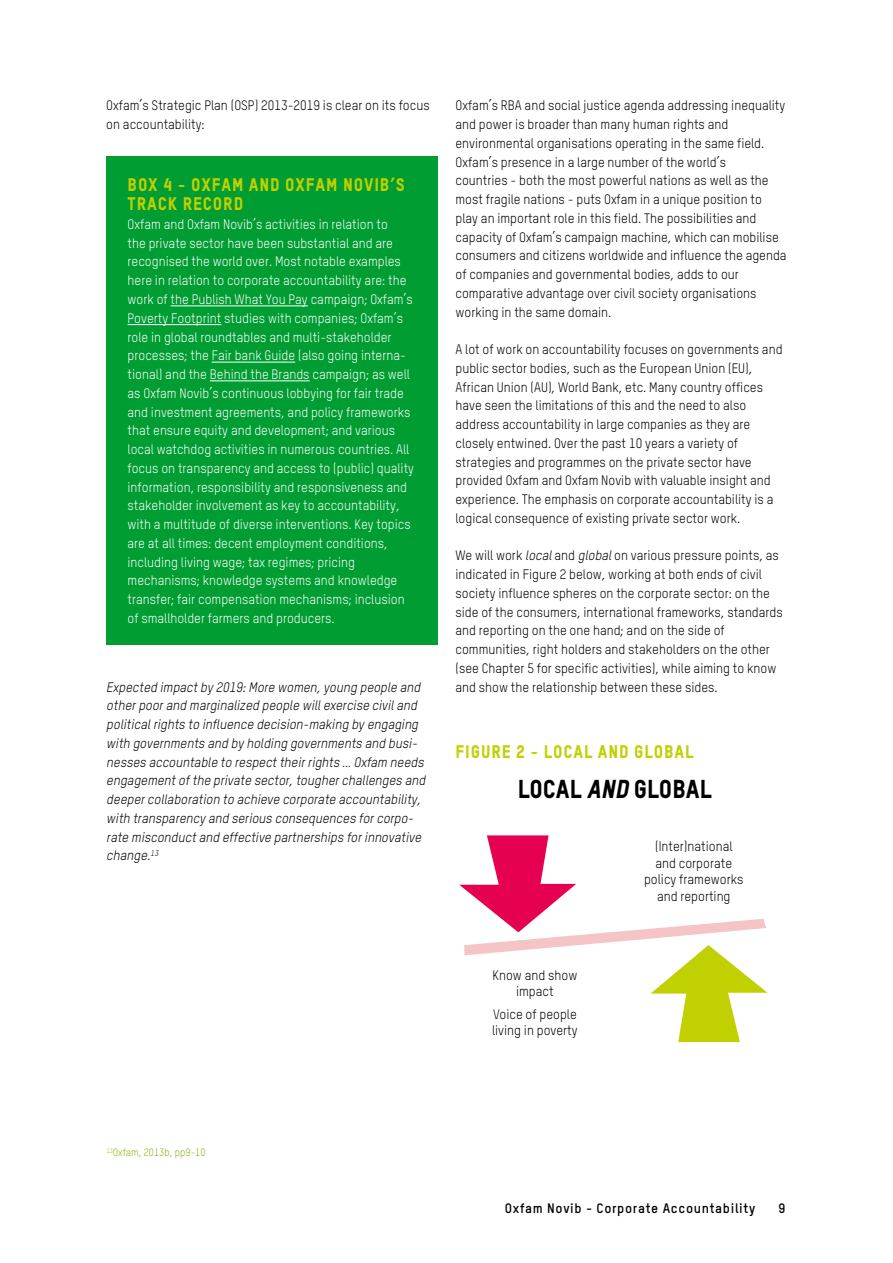
<style>
.page{position:relative;width:893px;height:1263px;background:#fff}
.page>*{position:absolute;margin:0;border:0;box-sizing:border-box;transform-origin:0 0}
.t1{font:25.5px "Oxfam TSTARPRO Headline";color:#000;scale:.95 1}
.t2{font:18px/18.8px "Oxfam TSTARPRO Headline";letter-spacing:.05em;color:#c0d000;scale:.95 1}
.t3{font:13.5px/18.8px "Oxfam TSTARPRO";color:#000;scale:.95 1}
.t4{font:13.5px/18.8px "Oxfam TSTARPRO";color:#fff;scale:.95 1}
.t5{font:italic 13.5px/18.8px "Oxfam TSTARPRO";color:#000;scale:.95 1}
.t6{font:700 13.5px "Oxfam TSTARPRO";letter-spacing:.05em;color:#000}
.t7{font:10.5px "Oxfam TSTARPRO";color:#80b812;scale:.95 1}
.s1{font-style:italic}
</style>
<div class="page">
<div style="left:106px;top:156px;width:331px;height:489px;background:#009d32"></div>
<hr style="left:171px;top:305px;width:137px;height:1px;background:#fff">
<hr style="left:128px;top:324px;width:93px;height:1px;background:#fff">
<hr style="left:212px;top:362px;width:83px;height:1px;background:#fff">
<hr style="left:210px;top:380px;width:100px;height:1px;background:#fff">
<svg style="left:459px;top:835px;width:309px;height:207px"></svg>
<p class="t3" style="left:106px;top:96px;width:342px">Oxfam’s Strategic Plan (OSP) 2013-2019 is clear on its focus on accountability:</p>
<h2 class="t2" style="left:128px;top:175px;width:293px">BOX 4 - OXFAM AN D OXFAM NOVIB’S<br>TRACK RECORD</h2>
<p class="t4" style="left:128px;top:215px;width:303px">Oxfam and Oxfam Novib’s activities in relation to<br>the private sector have been substantial and are recognised the world over. Most notable examples here in relation to corporate accountability are: the work of the Publish What You Pay campaign; Oxfam’s Poverty Footprint studies with companies; Oxfam’s role in global roundtables and multi-stakeholder processes; the Fair bank Guide (also going interna&shy;tional) and the Behind the Brands campaign; as well as Oxfam Novib’s continuous lobbying for fair trade and investment agreements, and policy frameworks that ensure equity and development; and various local watchdog activities in numerous countries. All focus on transparency and access to (public) quality information, responsibility and responsiveness and stakeholder involvement as key to accountability, with a multitude of diverse interventions. Key topics are at all times: decent employment conditions, including living wage; tax regimes; pricing mechanisms; knowledge systems and knowledge transfer; fair compensation mechanisms; inclusion of smallholder farmers and producers.</p>
<p class="t5" style="left:106px;top:677px;width:340px">Expected impactby 2019:More women,young people and otherpoorand marginalized people willexercise civiland politicalrights to influence decision-making by engaging with governments and by holding governments and busi&shy;nesses accountable to respecttheirrights … Oxfam needs engagementofthe private sector,tougherchallenges and deepercollaboration to achieve corporate accountability, with transparency and serious consequences forcorpo&shy;rate misconductand effective partnerships forinnovative change.<sup>13</sup></p>
<p class="t3" style="left:455px;top:96px;width:350px">Oxfam’s RBA and social justice agenda addressing inequality and power is broader than many human rights and environmental organisations operating in the same field.<br>Oxfam’s presence in a large number of the world’s<br>countries - both the most powerful nations as well as the most fragile nations - puts Oxfam in a unique position to play an important role in this field. The possibilities and capacity of Oxfam’s campaign machine, which can mobilise consumers and citizens worldwide and influence the agenda of companies and governmental bodies, adds to our comparative advantage over civil society organisations working in the same domain.</p>
<p class="t3" style="left:455px;top:340px;width:346px">A lot of work on accountability focuses on governments and public sector bodies, such as the European Union (EU), African Union (AU), World Bank, etc. Many country offices have seen the limitations of this and the need to also address accountability in large companies as they are closely entwined. Over the past 10 years a variety of strategies and programmes on the private sector have provided Oxfam and Oxfam Novib with valuable insight and experience. The emphasis on corporate accountability is a logical consequence of existing private sector work.</p>
<p class="t3" style="left:455px;top:546px;width:346px">We will work <span class="s1">local</span>and <span class="s1">global</span>on various pressure points, as indicated in Figure 2 below, working at both ends of civil society influence spheres on the corporate sector: on the side of the consumers, international frameworks, standards and reporting on the one hand; and on the side of communities, right holders and stakeholders on the other (see Chapter 5 for specific activities), while aiming to know and show the relationship between these sides.</p>
<h2 class="t2" style="left:455px;top:742px;width:252px">FIGURE 2 - LOCAL AND GLOBAL</h2>
<h1 class="t1" style="left:518px;top:773px;width:206px">LOCAL <span class="s1">and</span>GLOBAL</h1>
<p class="t3" style="left:493px;top:966px;width:91px;line-height:16.5px;text-align:center">Know and show impact</p>
<p class="t3" style="left:492px;top:1005px;width:92px;line-height:16.5px">Voice of people living in poverty</p>
<p class="t3" style="left:644px;top:838px;width:106px;line-height:16.5px;text-align:center">(Inter)national and corporate policy frameworks and reporting</p>
<p class="t7" style="left:107px;top:1146px;width:105px"><sup>13</sup>Oxfam, 2013b, pp9-10</p>
<p class="t6" style="left:505px;top:1199px;width:252px">Oxfam Novib - Corporate Accountability</p>
<p class="t6" style="left:779px;top:1199px;width:8px">9</p>
</div>
